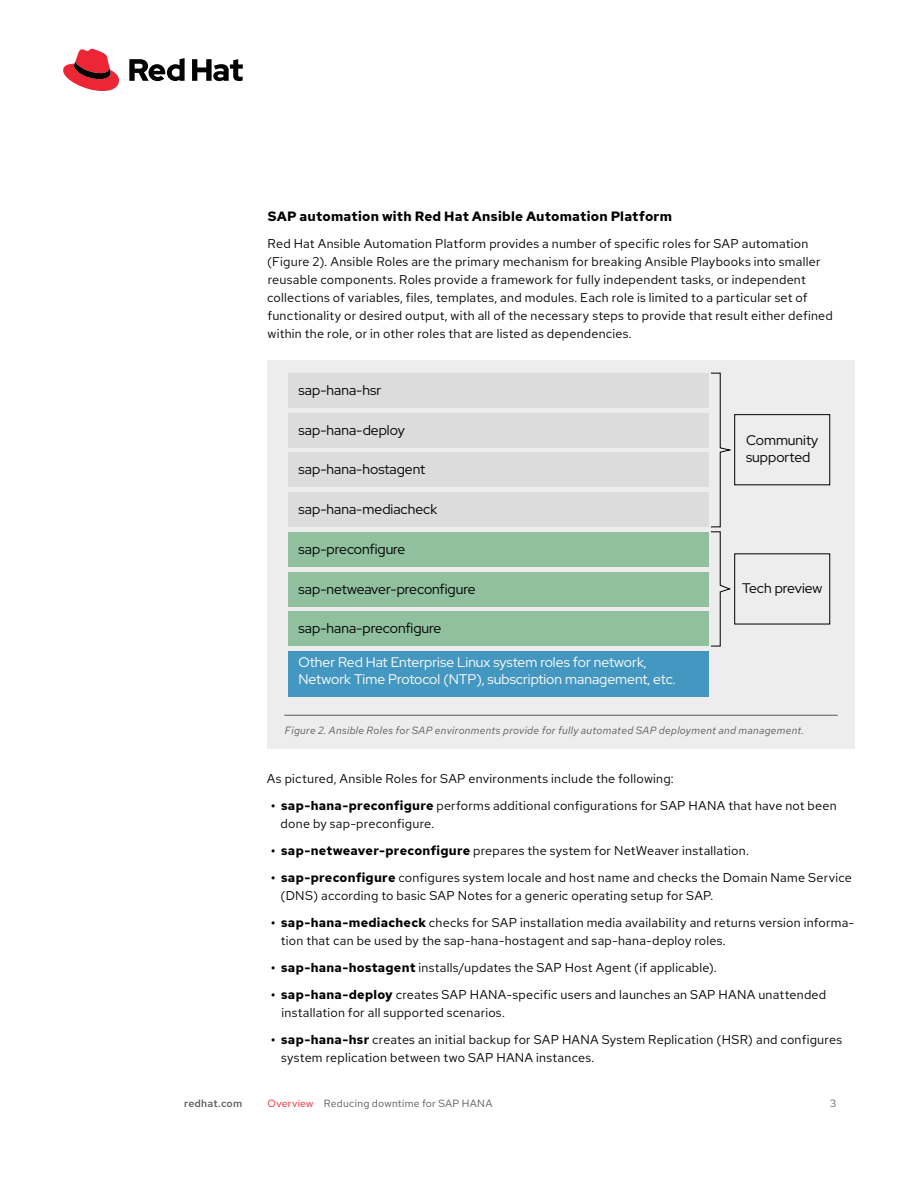
<style>
.page{position:relative;width:918px;height:1188px;background:#fff}
.page>*{position:absolute;margin:0;border:0;box-sizing:border-box;transform-origin:0 0}
.t1{font:13.95px/16.6px "Red Hat Display";color:#000}
.t2{font:13.95px/16.6px "Red Hat Display";color:#fff}
.Main_-_Subhead_3{font:700 13.5px "Red Hat Text";letter-spacing:.015em;color:#000}
.Main_-_Body{font:12.75px/18px "Red Hat Text";letter-spacing:.02em;color:#000}
.Main_-_Image_Caption{font:italic 10.5px "Red Hat Text";letter-spacing:.025em;color:#58595b}
.t3{font:10.5px "Red Hat Text";letter-spacing:.025em;color:#58595b}
.t4{font:500 10.5px "Red Hat Text";letter-spacing:.025em;color:#58595b}
.s1{font-weight:700}
.s2{color:#ee2435}
</style>
<div class="page">
<div style="left:267px;top:361px;width:588px;height:388px;background:#ededee"></div>
<hr style="left:284px;top:715px;width:554px;height:1px;background:#58595b">
<div style="left:288px;top:373px;width:421px;height:35px;background:#dddcdc"></div>
<div style="left:288px;top:413px;width:421px;height:34px;background:#dddcdc"></div>
<div style="left:288px;top:453px;width:421px;height:34px;background:#dddcdc"></div>
<div style="left:288px;top:492px;width:421px;height:35px;background:#dddcdc"></div>
<div style="left:288px;top:532px;width:421px;height:35px;background:#90c09d"></div>
<div style="left:288px;top:612px;width:421px;height:34px;background:#90c09d"></div>
<div style="left:288px;top:651px;width:421px;height:46px;background:#4497c1"></div>
<svg style="left:710px;top:373px;width:22px;height:274px"></svg>
<div style="left:734px;top:554px;width:96px;height:70px;border:1px solid #000"></div>
<div style="left:734px;top:414px;width:96px;height:71px;border:1px solid #000"></div>
<div style="left:288px;top:572px;width:421px;height:34px;background:#90c09d"></div>
<svg style="left:63px;top:49px;width:56px;height:42px"></svg>
<svg style="left:129px;top:58px;width:114px;height:23px"></svg>
<p class="Main_-_Subhead_3" style="left:268px;top:207px;width:406px">SAP automation with Red Hat Ansible Automation Platform</p>
<p class="Main_-_Body" style="left:267px;top:234px;width:567px">Red Hat Ansible Automation Platform provides a number of specific roles for SAP automation (Figure 2). Ansible Roles are the primary mechanism for breaking Ansible Playbooks into smaller reusable components. Roles provide a framework for fully independent tasks, or independent collections of variables, files, templates, and modules. Each role is limited to a particular set of functionality or desired output, with all of the necessary steps to provide that result either defined within the role, or in other roles that are listed as dependencies.</p>
<p class="t1" style="left:299px;top:381px;width:84px">sap-hana-hsr</p>
<p class="t1" style="left:299px;top:421px;width:108px">sap-hana-deploy</p>
<p class="t1" style="left:299px;top:461px;width:128px">sap-hana-hostagent</p>
<p class="t1" style="left:299px;top:501px;width:140px">sap-hana-mediacheck</p>
<p class="t1" style="left:299px;top:540px;width:108px">sap-preconfigure</p>
<p class="t1" style="left:299px;top:580px;width:179px">sap-netweaver-preconfigure</p>
<p class="t1" style="left:299px;top:620px;width:144px">sap-hana-preconfigure</p>
<p class="t2" style="left:299px;top:654px;width:378px">Other Red Hat Enterprise Linux system roles for network,<br>Network Time Protocol (NTP), subscription management, etc.</p>
<p class="t1" style="left:746px;top:432px;width:74px">Community supported</p>
<p class="t1" style="left:742px;top:579px;width:82px">Tech preview</p>
<p class="Main_-_Image_Caption" style="left:285px;top:723px;width:521px">Figure 2. Ansible Roles for SAP environments provide for fully automated SAP deployment and management.</p>
<p class="Main_-_Body" style="left:267px;top:769px;width:408px">As pictured, Ansible Roles for SAP environments include the following:</p>
<p class="Main_-_Body" style="left:281px;top:796px;width:558px;text-indent:-10px"><span class="s1">• sap-hana-preconfigure</span> performs additional configurations for SAP HANA that have not been done by sap-preconfigure.</p>
<p class="Main_-_Body" style="left:271px;top:841px;width:480px"><span class="s1">• sap-netweaver-preconfigure</span> prepares the system for NetWeaver installation.</p>
<p class="Main_-_Body" style="left:281px;top:868px;width:573px;text-indent:-10px"><span class="s1">• sap-preconfigure</span> configures system locale and host name and checks the Domain Name Service (DNS) according to basic SAP Notes for a generic operating setup for SAP.</p>
<p class="Main_-_Body" style="left:281px;top:913px;width:575px;text-indent:-10px"><span class="s1">• sap-hana-mediacheck</span> checks for SAP installation media availability and returns version informa&shy;tion that can be used by the sap-hana-hostagent and sap-hana-deploy roles.</p>
<p class="Main_-_Body" style="left:271px;top:958px;width:448px"><span class="s1">• sap-hana-hostagent</span> installs/updates the SAP Host Agent (if applicable).</p>
<p class="Main_-_Body" style="left:281px;top:985px;width:546px;text-indent:-11px"><span class="s1">• sap-hana-deploy</span> creates SAP HANA-specific users and launches an SAP HANA unattended installation for all supported scenarios.</p>
<p class="Main_-_Body" style="left:281px;top:1030px;width:562px;text-indent:-10px"><span class="s1">• sap-hana-hsr</span> creates an initial backup for SAP HANA System Replication (HSR) and configures system replication between two SAP HANA instances.</p>
<p class="t4" style="left:184px;top:1096px;width:60px">redhat.com</p>
<p class="t3" style="left:268px;top:1096px;width:226px"><span class="s2">Overview</span> Reducing downtime for SAP HANA</p>
<p class="t3" style="left:830px;top:1096px;width:8px">3</p>
</div>
